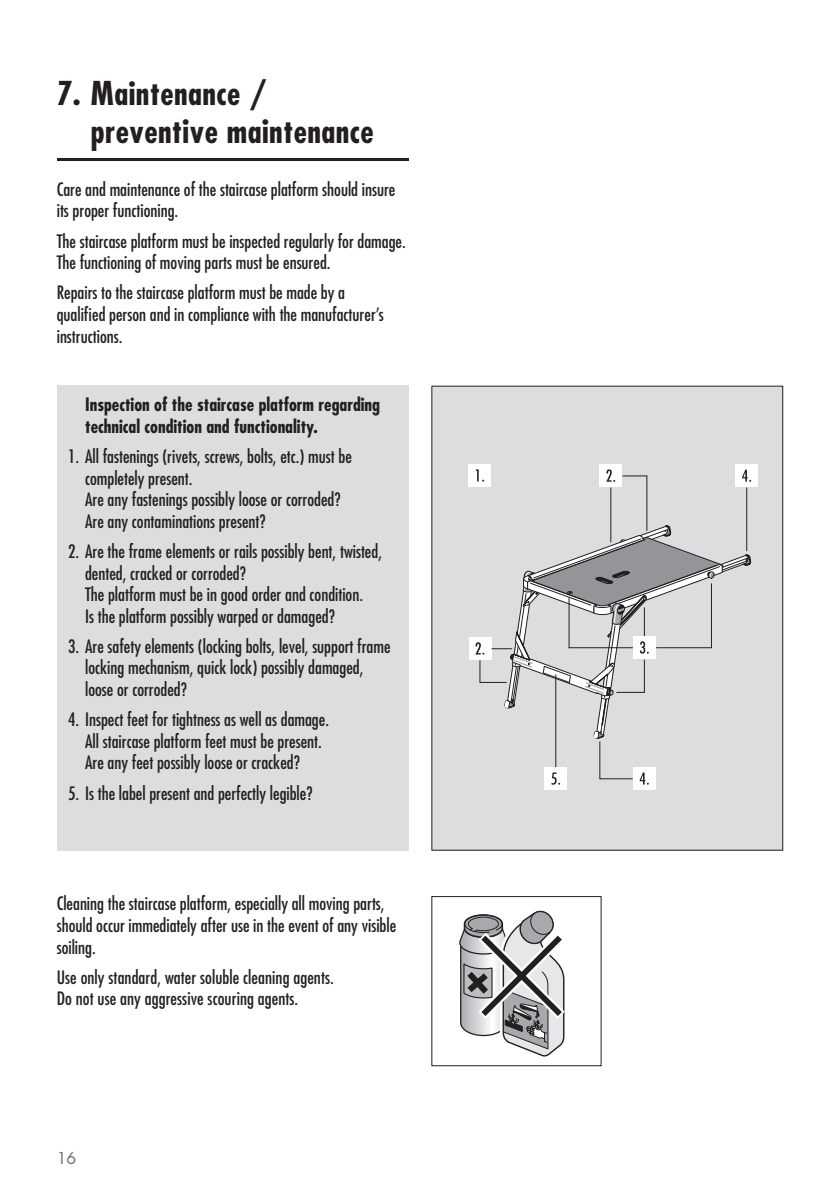
<style>
.page{position:relative;width:840px;height:1191px;background:#fff}
.page>*{position:absolute;margin:0;border:0;box-sizing:border-box;transform-origin:0 0}
.t1{font:700 condensed 32px/38.4px "Futura";letter-spacing:.015em;color:#231f20}
.t2{font:condensed 18px/21.6px "Futura";color:#231f20}
.t3{font:700 condensed 18px/21.6px "Futura";color:#231f20}
.t4{font:16px "Futura";color:#6c6d70}
</style>
<div class="page">
<div style="left:57px;top:386px;width:351px;height:464px;background:#dcdddf"></div>
<svg style="left:459px;top:910px;width:106px;height:146px"></svg>
<div style="left:431px;top:896px;width:170px;height:170px;border:1px solid #231f20"></div>
<hr style="left:57px;top:158px;width:351px;height:2px;background:#231f20">
<div style="left:431px;top:386px;width:351px;height:464px;background:#dcdddf"></div>
<div style="left:468px;top:637px;width:23px;height:23px;background:#fff"></div>
<div style="left:599px;top:464px;width:23px;height:23px;background:#fff"></div>
<div style="left:544px;top:767px;width:23px;height:23px;background:#fff"></div>
<div style="left:735px;top:464px;width:22px;height:23px;background:#fff"></div>
<div style="left:632px;top:767px;width:23px;height:23px;background:#fff"></div>
<div style="left:468px;top:464px;width:23px;height:23px;background:#fff"></div>
<svg style="left:475px;top:469px;width:275px;height:315px"></svg>
<h1 class="t1" style="left:91px;top:74px;width:284px;text-indent:-34px">7. Maintenance / preventive maintenance</h1>
<p class="t2" style="left:57px;top:178px;width:340px">Care and maintenance of the staircase platform should insure its proper functioning.</p>
<p class="t2" style="left:57px;top:230px;width:350px">The staircase platform must be inspected regularly for damage.<br>The functioning of moving parts must be ensured.</p>
<p class="t2" style="left:57px;top:282px;width:328px">Repairs to the staircase platform must be made by a qualified person and in compliance with the manufacturer’s instructions.</p>
<p class="t3" style="left:85px;top:394px;width:296px">Inspection of the staircase platform regarding technical condition and functionality.</p>
<p class="t2" style="left:85px;top:445px;width:268px;text-indent:-17px">1. All fastenings (rivets, screws, bolts, etc.) must be completely present.<br>Are any fastenings possibly loose or corroded?<br>Are any contaminations present?</p>
<p class="t2" style="left:85px;top:540px;width:298px;text-indent:-17px">2. Are the frame elements or rails possibly bent, twisted, dented, cracked or corroded?<br>The platform must be in good order and condition.<br>Is the platform possibly warped or damaged?</p>
<p class="t2" style="left:85px;top:635px;width:307px;text-indent:-17px">3. Are safety elements (locking bolts, level, support frame locking mechanism, quick lock) possibly damaged, loose or corroded?</p>
<p class="t2" style="left:85px;top:708px;width:245px;text-indent:-17px">4. Inspect feet for tightness as well as damage.<br>All staircase platform feet must be present.<br>Are any feet possibly loose or cracked?</p>
<p class="t2" style="left:68px;top:782px;width:246px">5. Is the label present and perfectly legible?</p>
<p class="t2" style="left:57px;top:893px;width:341px">Cleaning the staircase platform, especially all moving parts, should occur immediately after use in the event of any visible soiling.</p>
<p class="t2" style="left:57px;top:966px;width:278px">Use only standard, water soluble cleaning agents.<br>Do not use any aggressive scouring agents.</p>
<p class="t4" style="left:57px;top:1146px;width:21px">16</p>
</div>
